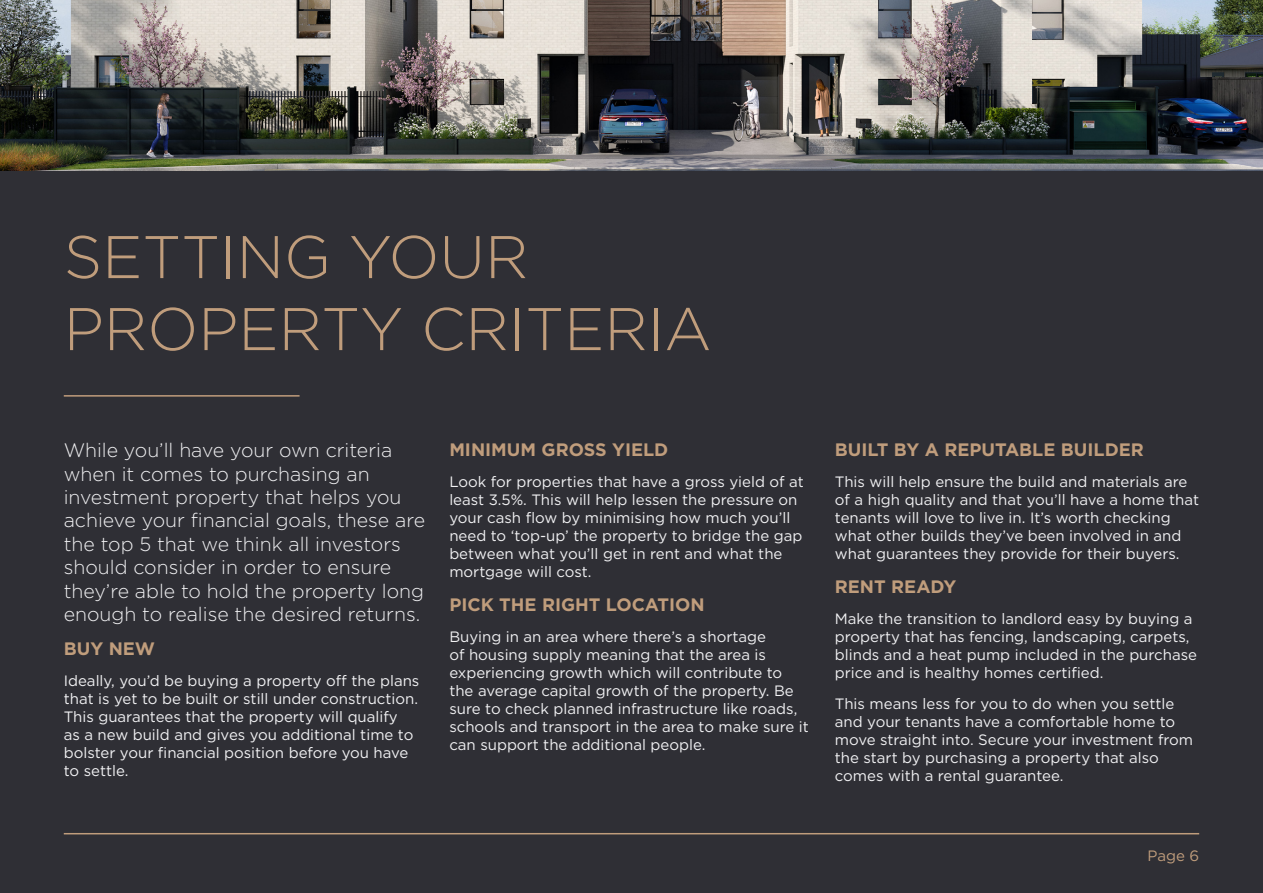
<style>
.page{position:relative;width:1263px;height:893px;background:#2f2f35}
.page>*{position:absolute;margin:0;border:0;box-sizing:border-box;transform-origin:0 0}
.t1{font:300 60px/72px "Gotham";color:#c09d7c}
.t2{font:300 19.5px/23.4px "Gotham";color:#f1f1f3}
.t3{font:700 18px "Gotham";color:#c09d7c}
.t4{font:15px/18px "Gotham";color:#f1f1f3}
.t5{font:15px "Gotham";color:#c09d7c}
</style>
<div class="page">
<hr style="left:64px;top:833px;width:1135px;height:1px;background:#c09d7c">
<hr style="left:64px;top:395px;width:236px;height:2px;background:#c09d7c">
<img style="left:0;top:0;width:1263px;height:170px">
<h1 class="t1" style="left:64px;top:219px;width:649px">SETTING YOUR<br>PROPERTY CRITERIA</h1>
<p class="t2" style="left:64px;top:438px;width:363px">While you’ll have your own criteria when it comes to purchasing an investment property that helps you achieve your financial goals, these are the top 5 that we think all investors should consider in order to ensure they’re able to hold the property long enough to realise the desired returns.</p>
<p class="t3" style="left:64px;top:637px;width:93px">BUY NEW</p>
<p class="t4" style="left:64px;top:671px;width:357px">Ideally, you’d be buying a property off the plans that is yet to be built or still under construction.<br>This guarantees that the property will qualify<br>as a new build and gives you additional time to bolster your financial position before you have to settle.</p>
<p class="t3" style="left:449px;top:438px;width:221px">MINIMUM GROSS YIELD</p>
<p class="t4" style="left:449px;top:472px;width:356px">Look for properties that have a gross yield of at least 3.5%. This will help lessen the pressure on your cash flow by minimising how much you’ll need to ‘top-up’ the property to bridge the gap between what you’ll get in rent and what the mortgage will cost.</p>
<p class="t3" style="left:449px;top:593px;width:257px">PICK THE RIGHT LOCATION</p>
<p class="t4" style="left:449px;top:627px;width:361px">Buying in an area where there’s a shortage<br>of housing supply meaning that the area is experiencing growth which will contribute to the average capital growth of the property. Be sure to check planned infrastructure like roads, schools and transport in the area to make sure it can support the additional people.</p>
<p class="t3" style="left:835px;top:438px;width:310px">BUILT BY A REPUTABLE BUILDER</p>
<p class="t4" style="left:835px;top:472px;width:366px">This will help ensure the build and materials are of a high quality and that you’ll have a home that tenants will love to live in. It’s worth checking what other builds they’ve been involved in and what guarantees they provide for their buyers.</p>
<p class="t3" style="left:835px;top:575px;width:123px">RENT READY</p>
<p class="t4" style="left:835px;top:609px;width:364px">Make the transition to landlord easy by buying a property that has fencing, landscaping, carpets, blinds and a heat pump included in the purchase price and is healthy homes certified.</p>
<p class="t4" style="left:835px;top:694px;width:360px">This means less for you to do when you settle and your tenants have a comfortable home to move straight into. Secure your investment from the start by purchasing a property that also comes with a rental guarantee.</p>
<p class="t5" style="left:1147px;top:846px;width:53px">Page 6</p>
</div>
